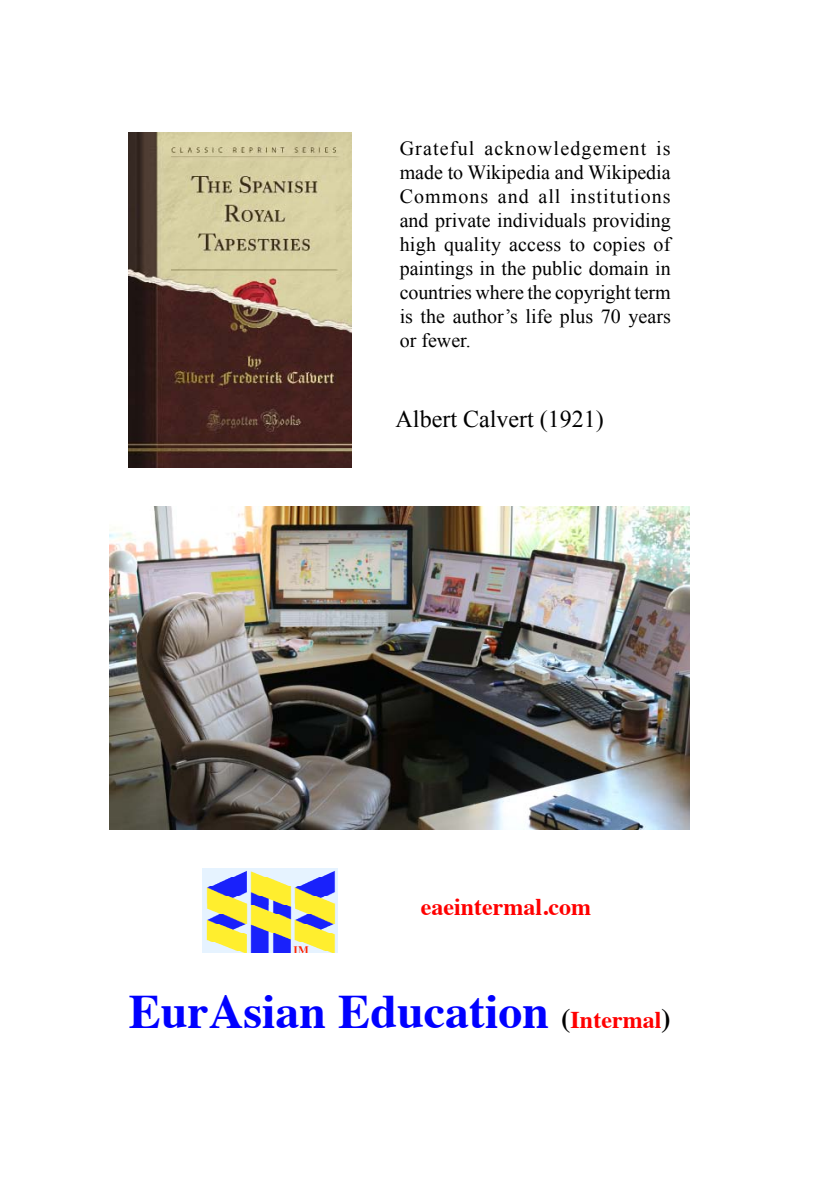
<style>
.page{position:relative;width:840px;height:1191px;background:#fff}
.page>*{position:absolute;margin:0;border:0;box-sizing:border-box;transform-origin:0 0}
.t1{font:700 48px "Times";color:#00f}
.t2{font:24px "Times New Roman";color:#000}
.t3{font:700 24px "Times";color:#f00}
.t4{font:20px/24px "Times New Roman";color:#000;text-align:justify}
.s1{font-size:28px;color:#000}
.s2{font-size:24px;color:#f00}
</style>
<div class="page">
<img style="left:110px;top:506px;width:579px;height:323px">
<img style="left:202px;top:868px;width:135px;height:85px">
<img style="left:129px;top:133px;width:222px;height:334px">
<p class="t4" style="left:399px;top:136px;width:272px">Grateful acknowledgement is made to Wikipedia and Wikipedia Commons and all institutions and private individuals providing high quality access to copies of paintings in the public domain in countries where the copyright term is the author’s life plus 70 years or fewer.</p>
<p class="t2" style="left:395px;top:403px;width:209px">Albert Calvert (1921)</p>
<p class="t3" style="left:420px;top:883px;width:171px">eaeintermal.com</p>
<h1 class="t1" style="left:129px;top:966px;width:543px">EurAsian Education <span class="s1">(</span><span class="s2">Intermal</span><span class="s1">)</span></h1>
</div>
